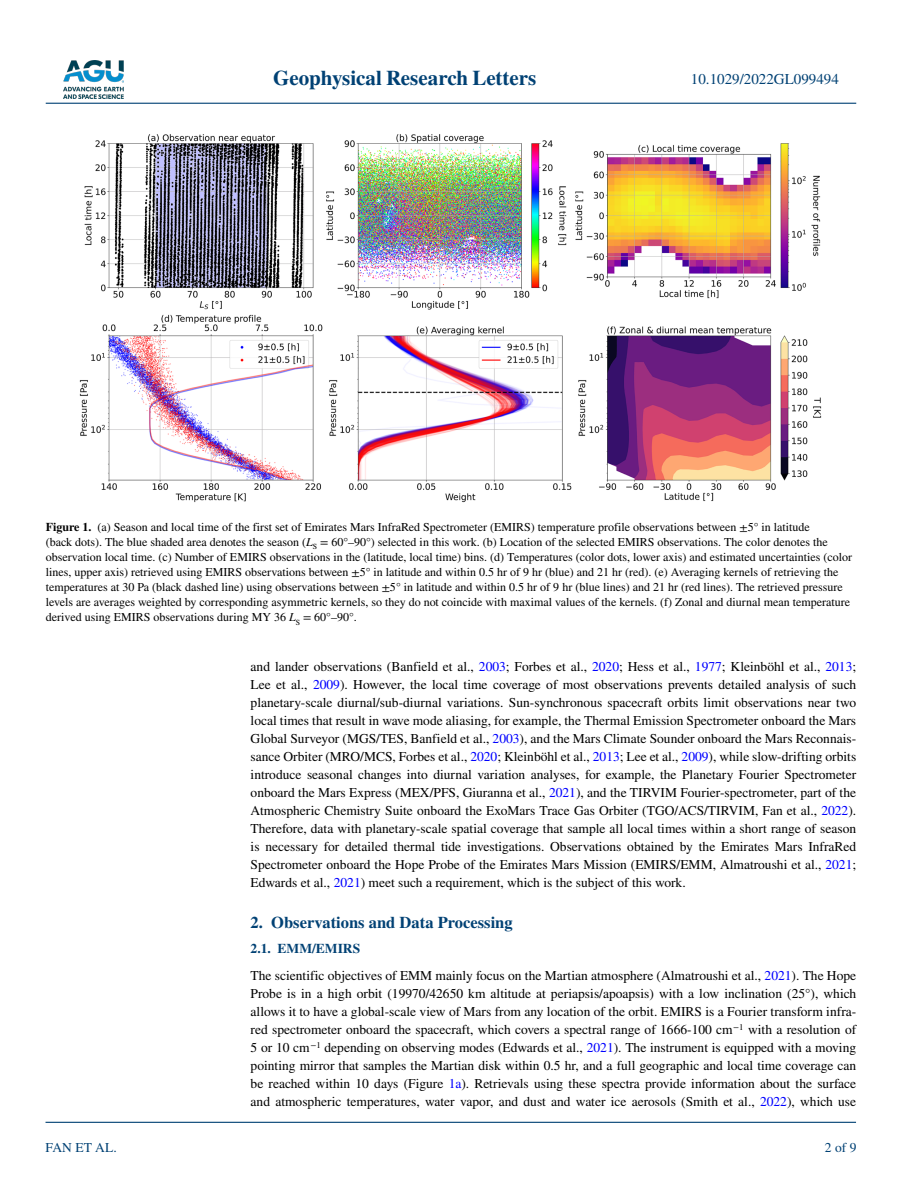
<style>
.page{position:relative;width:902px;height:1183px;background:#fff}
.page>*{position:absolute;margin:0;border:0;box-sizing:border-box;transform-origin:0 0}
.t1{font:700 21px "STIX";color:#004174}
.t2{font:700 16.5px "STIX";color:#004174}
.t3{font:15px "STIX";color:#004174}
.t4{font:13.5px/18px "STIX";color:#000;text-align:justify}
.t5{font:13.5px "STIX";color:#004174}
.t6{font:12px/15px "STIX";color:#000}
.s1{font-weight:700}
.s2{font-style:italic}
.s3{color:#00f}
.s4{font-weight:700;color:#004174}
</style>
<div class="page">
<img style="left:63px;top:60px;width:60px;height:39px">
<hr style="left:46px;top:103px;width:810px;height:1px;background:#004174">
<hr style="left:45px;top:1121px;width:810px;height:1px;background:#004174">
<img style="left:79px;top:134px;width:742px;height:368px">
<h1 class="t1" style="left:273px;top:66px;width:265px">Geophysical Research Letters</h1>
<p class="t3" style="left:691px;top:69px;width:149px">10.1029/2022GL099494</p>
<p class="t6" style="left:46px;top:520px;width:807px"><span class="s1">Figure 1.</span> (a) Season and local time of the first set of Emirates Mars InfraRed Spectrometer (EMIRS) temperature profile observations between ±5° in latitude<br>(back dots). The blue shaded area denotes the season (<span class="s2">L</span><sub>S</sub> = 60°–90°) selected in this work. (b) Location of the selected EMIRS observations. The color denotes the observation local time. (c) Number of EMIRS observations in the (latitude, local time) bins. (d) Temperatures (color dots, lower axis) and estimated uncertainties (color lines, upper axis) retrieved using EMIRS observations between ±5° in latitude and within 0.5 hr of 9 hr (blue) and 21 hr (red). (e) Averaging kernels of retrieving the temperatures at 30 Pa (black dashed line) using observations between ±5° in latitude and within 0.5 hr of 9 hr (blue lines) and 21 hr (red lines). The retrieved pressure levels are averages weighted by corresponding asymmetric kernels, so they do not coincide with maximal values of the kernels. (f) Zonal and diurnal mean temperature derived using EMIRS observations during MY 36 <span class="s2">L</span><sub>S</sub> = 60°–90°.</p>
<p class="t5" style="left:45px;top:1138px;width:73px">FAN ET AL.</p>
<p class="t4" style="left:250px;top:657px;width:607px">and lander observations (Banfield et al., <span class="s3">2003</span>; Forbes et al., <span class="s3">2020</span>; Hess et al., <span class="s3">1977</span>; Kleinböhl et al., <span class="s3">2013</span>; Lee et al., <span class="s3">2009</span>). However, the local time coverage of most observations prevents detailed analysis of such planetary-scale diurnal/sub-diurnal variations. Sun-synchronous spacecraft orbits limit observations near two local times that result in wave mode aliasing, for example, the Thermal Emission Spectrometer onboard the Mars Global Surveyor (MGS/TES, Banfield et al., <span class="s3">2003</span>), and the Mars Climate Sounder onboard the Mars Reconnais&shy;sance Orbiter (MRO/MCS, Forbes et al., <span class="s3">2020</span>; Kleinböhl et al., <span class="s3">2013</span>; Lee et al., <span class="s3">2009</span>), while slow-drifting orbits introduce seasonal changes into diurnal variation analyses, for example, the Planetary Fourier Spectrometer onboard the Mars Express (MEX/PFS, Giuranna et al., <span class="s3">2021</span>), and the TIRVIM Fourier-spectrometer, part of the Atmospheric Chemistry Suite onboard the ExoMars Trace Gas Orbiter (TGO/ACS/TIRVIM, Fan et al., <span class="s3">2022</span>).<br>Therefore, data with planetary-scale spatial coverage that sample all local times within a short range of season is necessary for detailed thermal tide investigations. Observations obtained by the Emirates Mars InfraRed Spectrometer onboard the Hope Probe of the Emirates Mars Mission (EMIRS/EMM, Almatroushi et al., <span class="s3">2021</span>; Edwards et al., <span class="s3">2021</span>) meet such a requirement, which is the subject of this work.</p>
<p class="t2" style="left:250px;top:912px;width:263px">2. Observations and Data Processing</p>
<p class="t4" style="left:250px;top:935px;width:607px;line-height:27px"><span class="s4">2.1. EMM/EMIRS<br></span>The scientific objectives of EMM mainly focus on the Martian atmosphere (Almatroushi et al., <span class="s3">2021</span>). The Hope</p>
<p class="t4" style="left:250px;top:985px;width:607px">Probe is in a high orbit (19970/42650 km altitude at periapsis/apoapsis) with a low inclination (25°), which allows it to have a global-scale view of Mars from any location of the orbit. EMIRS is a Fourier transform infra&shy;red spectrometer onboard the spacecraft, which covers a spectral range of 1666-100 cm<sup>−1</sup> with a resolution of 5 or 10 cm<sup>−1</sup> depending on observing modes (Edwards et al., <span class="s3">2021</span>). The instrument is equipped with a moving pointing mirror that samples the Martian disk within 0.5 hr, and a full geographic and local time coverage can be reached within 10 days (Figure <span class="s3">1a</span>). Retrievals using these spectra provide information about the surface and atmospheric temperatures, water vapor, and dust and water ice aerosols (Smith et al., <span class="s3">2022</span>), which use</p>
<p class="t5" style="left:824px;top:1138px;width:33px">2 of 9</p>
</div>
